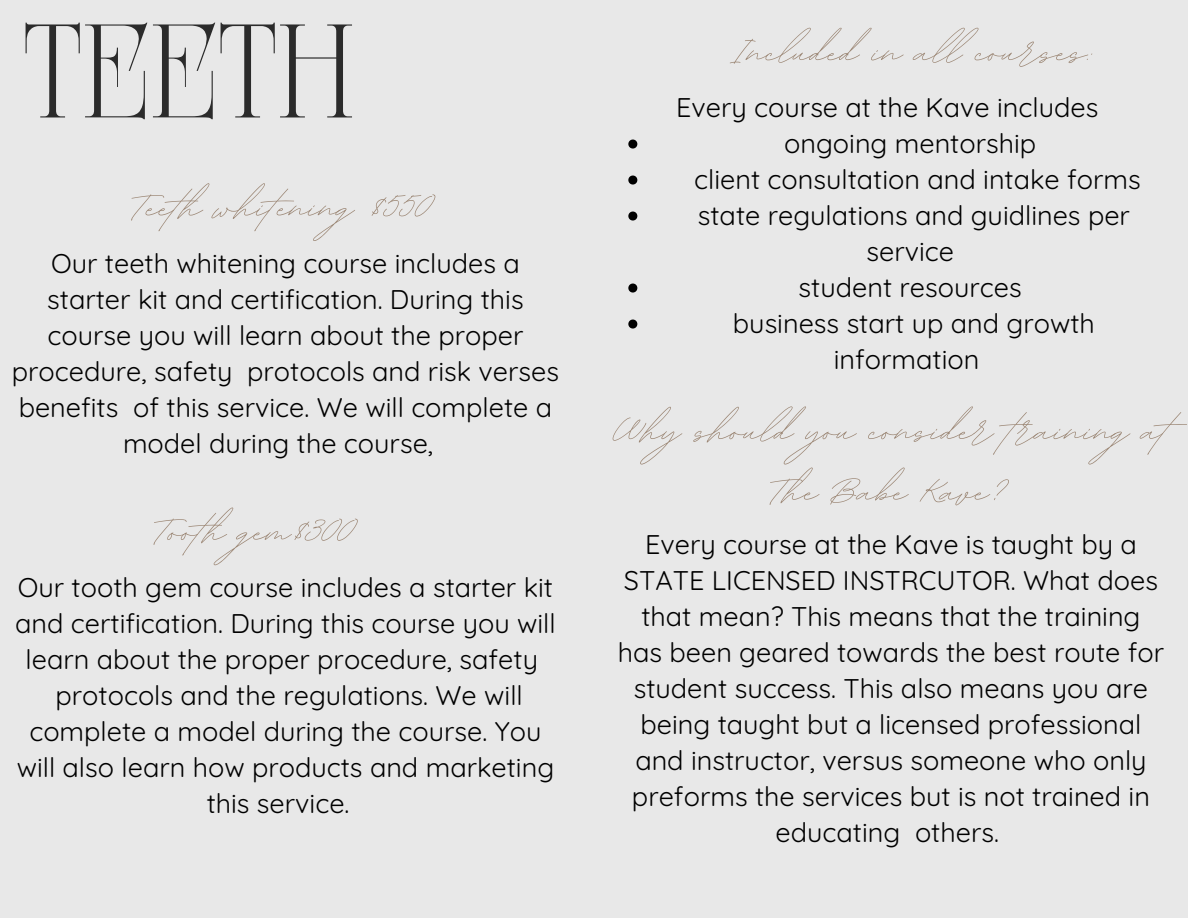
<style>
.page{position:relative;width:1188px;height:918px;background:#e8e8e8}
.page>*{position:absolute;margin:0;border:0;box-sizing:border-box;transform-origin:0 0}
.t1{font:93px "TAN Nightingale";color:#2b2b2b}
.t2{font:63px/60.6px "BD Script";color:#9b8674;text-align:center}
.t3{font:27px/36px "Quicksand";color:#000;text-align:center}
</style>
<div class="page">
<svg style="left:628px;top:140px;width:9px;height:9px"></svg>
<svg style="left:628px;top:176px;width:9px;height:9px"></svg>
<svg style="left:628px;top:212px;width:9px;height:9px"></svg>
<svg style="left:628px;top:284px;width:9px;height:9px"></svg>
<svg style="left:628px;top:320px;width:9px;height:9px"></svg>
<p class="t1" style="left:23px;top:23px;width:333px">TEETH</p>
<p class="t2" style="left:130px;top:173px;width:299px">Teeth whitening $550</p>
<p class="t3" style="left:12px;top:245px;width:549px">Our teeth whitening course includes a starter kit and certification. During this course you will learn about the proper procedure, safety protocols and risk verses benefits of this service. We will complete a model during the course,</p>
<p class="t2" style="left:152px;top:497px;width:199px">Tooth gem$300</p>
<p class="t3" style="left:15px;top:569px;width:542px">Our tooth gem course includes a starter kit and certification. During this course you will learn about the proper procedure, safety protocols and the regulations. We will complete a model during the course. You will also learn how products and marketing this service.</p>
<p class="t2" style="left:734px;top:18px;width:362px">Included in al courses:</p>
<p class="t3" style="left:676px;top:89px;width:424px">Every course at the Kave includes</p>
<p class="t3" style="left:784px;top:125px;width:254px">ongoing mentorship</p>
<p class="t3" style="left:694px;top:161px;width:448px">client consultation and intake forms</p>
<p class="t3" style="left:698px;top:197px;width:434px">state regulations and guidlines per service</p>
<p class="t3" style="left:799px;top:269px;width:225px">student resources</p>
<p class="t3" style="left:733px;top:305px;width:363px">business start up and growth information</p>
<p class="t2" style="left:612px;top:397px;width:560px">Why should you consider training at<br>The Babe Kave?</p>
<p class="t3" style="left:618px;top:526px;width:548px">Every course at the Kave is taught by a STATE LICENSED INSTRCUTOR. What does that mean? This means that the training has been geared towards the best route for student success. This also means you are being taught but a licensed professional and instructor, versus someone who only preforms the services but is not trained in educating others.</p>
</div>
